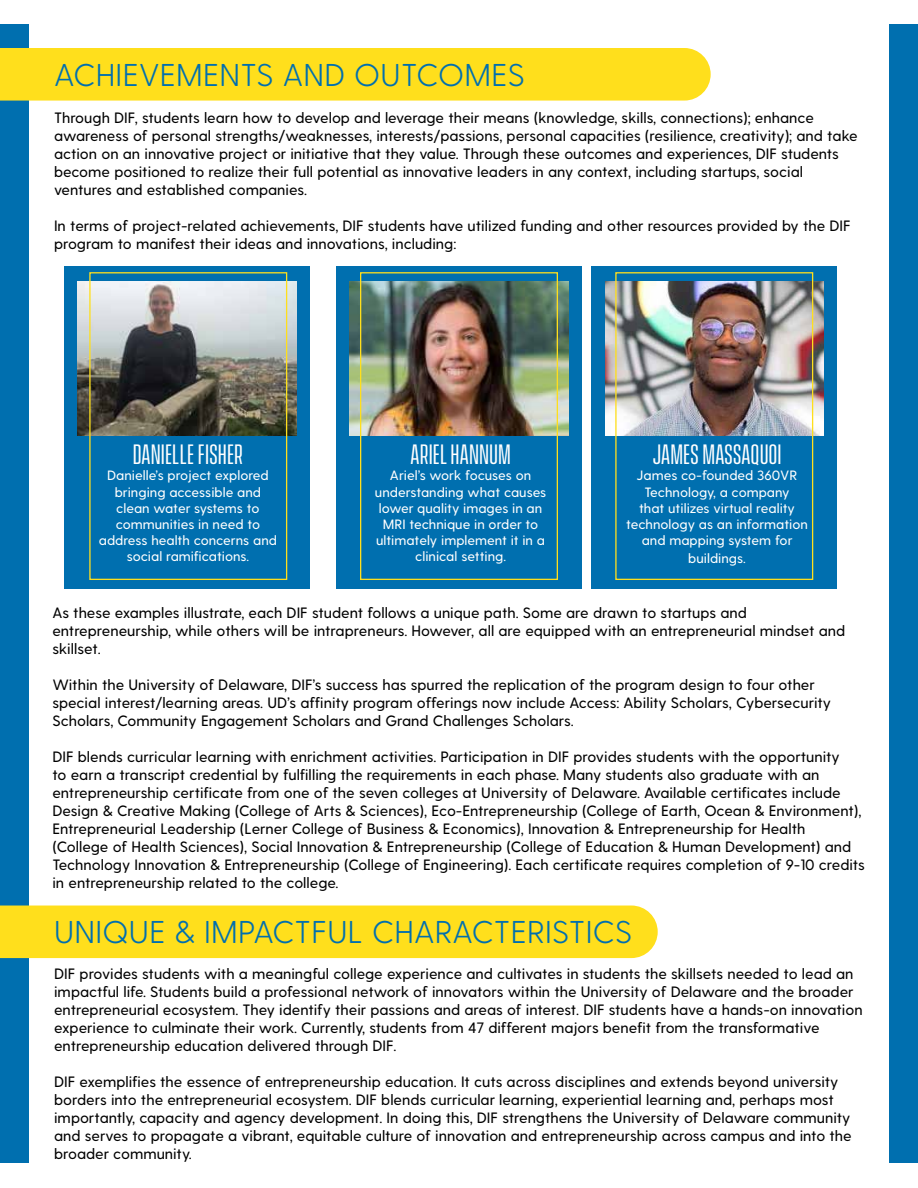
<style>
.page{position:relative;width:918px;height:1188px;background:#fff}
.page>*{position:absolute;margin:0;border:0;box-sizing:border-box;transform-origin:0 0}
.t1{font:300 31.5px "Greycliff CF";letter-spacing:.01em;color:#006faf}
.t2{font:25.5px "Vanguard CF";color:#fff}
.t3{font:500 15px/18px "Greycliff CF";color:#000}
.t4{font:500 13.5px/16.2px "Greycliff CF";color:#fff;text-align:center}
</style>
<div class="page">
<div style="left:592px;top:266px;width:245px;height:323px;background:#006faf"></div>
<div style="left:336px;top:266px;width:246px;height:323px;background:#006faf"></div>
<div style="left:65px;top:266px;width:245px;height:323px;background:#006faf"></div>
<div style="left:0;top:25px;width:28px;height:1138px;background:#006faf"></div>
<div style="left:0;top:48px;width:711px;height:53px;background:#ffdf1c"></div>
<div style="left:890px;top:25px;width:28px;height:1138px;background:#006faf"></div>
<img style="left:350px;top:281px;width:218px;height:154px">
<img style="left:605px;top:281px;width:218px;height:154px">
<div style="left:0;top:906px;width:658px;height:52px;background:#ffdf1c"></div>
<img style="left:78px;top:281px;width:218px;height:154px">
<div style="left:89px;top:272px;width:198px;height:308px;border:1px solid #ffdf1c"></div>
<div style="left:360px;top:272px;width:198px;height:308px;border:1px solid #ffdf1c"></div>
<div style="left:615px;top:272px;width:198px;height:308px;border:1px solid #ffdf1c"></div>
<h1 class="t1" style="left:54px;top:56px;width:472px">ACHIEVEMENTS AND OUTCOMES</h1>
<p class="t3" style="left:54px;top:109px;width:805px">Through DIF, students learn how to develop and leverage their means (knowledge, skills, connections); enhance awareness of personal strengths/weaknesses, interests/passions, personal capacities (resilience, creativity); and take action on an innovative project or initiative that they value. Through these outcomes and experiences, DIF students become positioned to realize their full potential as innovative leaders in any context, including startups, social ventures and established companies.</p>
<p class="t3" style="left:54px;top:217px;width:798px">In terms of project-related achievements, DIF students have utilized funding and other resources provided by the DIF program to manifest their ideas and innovations, including:</p>
<h2 class="t2" style="left:133px;top:440px;width:112px">DANIELLE FISHER</h2>
<p class="t4" style="left:99px;top:468px;width:180px">Danielle’s project explored bringing accessible and clean water systems to communities in need to address health concerns and social ramifications.</p>
<h2 class="t2" style="left:410px;top:440px;width:102px">ARIEL HANNUM</h2>
<p class="t4" style="left:375px;top:468px;width:173px">Ariel’s work focuses on understanding what causes lower quality images in an<br>MRI technique in order to ultimately implement it in a clinical setting.</p>
<h2 class="t2" style="left:652px;top:440px;width:131px">JAMES MASSAQUOI</h2>
<p class="t4" style="left:626px;top:468px;width:183px">James co-founded 360VR<br>Technology, a company<br>that utilizes virtual reality technology as an information and mapping system for</p>
<p class="t4" style="left:688px;top:551px;width:59px">buildings.</p>
<p class="t3" style="left:52px;top:604px;width:794px">As these examples illustrate, each DIF student follows a unique path. Some are drawn to startups and entrepreneurship, while others will be intrapreneurs. However, all are equipped with an entrepreneurial mindset and skillset.</p>
<p class="t3" style="left:52px;top:676px;width:780px">Within the University of Delaware, DIF’s success has spurred the replication of the program design to four other special interest/learning areas. UD’s affinity program offerings now include Access: Ability Scholars, Cybersecurity<br>Scholars, Community Engagement Scholars and Grand Challenges Scholars.</p>
<p class="t3" style="left:52px;top:748px;width:814px">DIF blends curricular learning with enrichment activities. Participation in DIF provides students with the opportunity<br>to earn a transcript credential by fulfilling the requirements in each phase. Many students also graduate with an entrepreneurship certificate from one of the seven colleges at University of Delaware. Available certificates include Design &amp; Creative Making (College of Arts &amp; Sciences), Eco-Entrepreneurship (College of Earth, Ocean &amp; Environment), Entrepreneurial Leadership (Lerner College of Business &amp; Economics), Innovation &amp; Entrepreneurship for Health (College of Health Sciences), Social Innovation &amp; Entrepreneurship (College of Education &amp; Human Development) and Technology Innovation &amp; Entrepreneurship (College of Engineering). Each certificate requires completion of 9-10 credits in entrepreneurship related to the college.</p>
<h1 class="t1" style="left:54px;top:914px;width:580px">UNIQUE &amp; IMPACTFUL CHARACTERISTICS</h1>
<p class="t3" style="left:54px;top:965px;width:810px">DIF provides students with a meaningful college experience and cultivates in students the skillsets needed to lead an impactful life. Students build a professional network of innovators within the University of Delaware and the broader entrepreneurial ecosystem. They identify their passions and areas of interest. DIF students have a hands-on innovation experience to culminate their work. Currently, students from 47 different majors benefit from the transformative entrepreneurship education delivered through DIF.</p>
<p class="t3" style="left:54px;top:1073px;width:799px">DIF exemplifies the essence of entrepreneurship education. It cuts across disciplines and extends beyond university borders into the entrepreneurial ecosystem. DIF blends curricular learning, experiential learning and, perhaps most importantly, capacity and agency development. In doing this, DIF strengthens the University of Delaware community and serves to propagate a vibrant, equitable culture of innovation and entrepreneurship across campus and into the broader community.</p>
</div>
